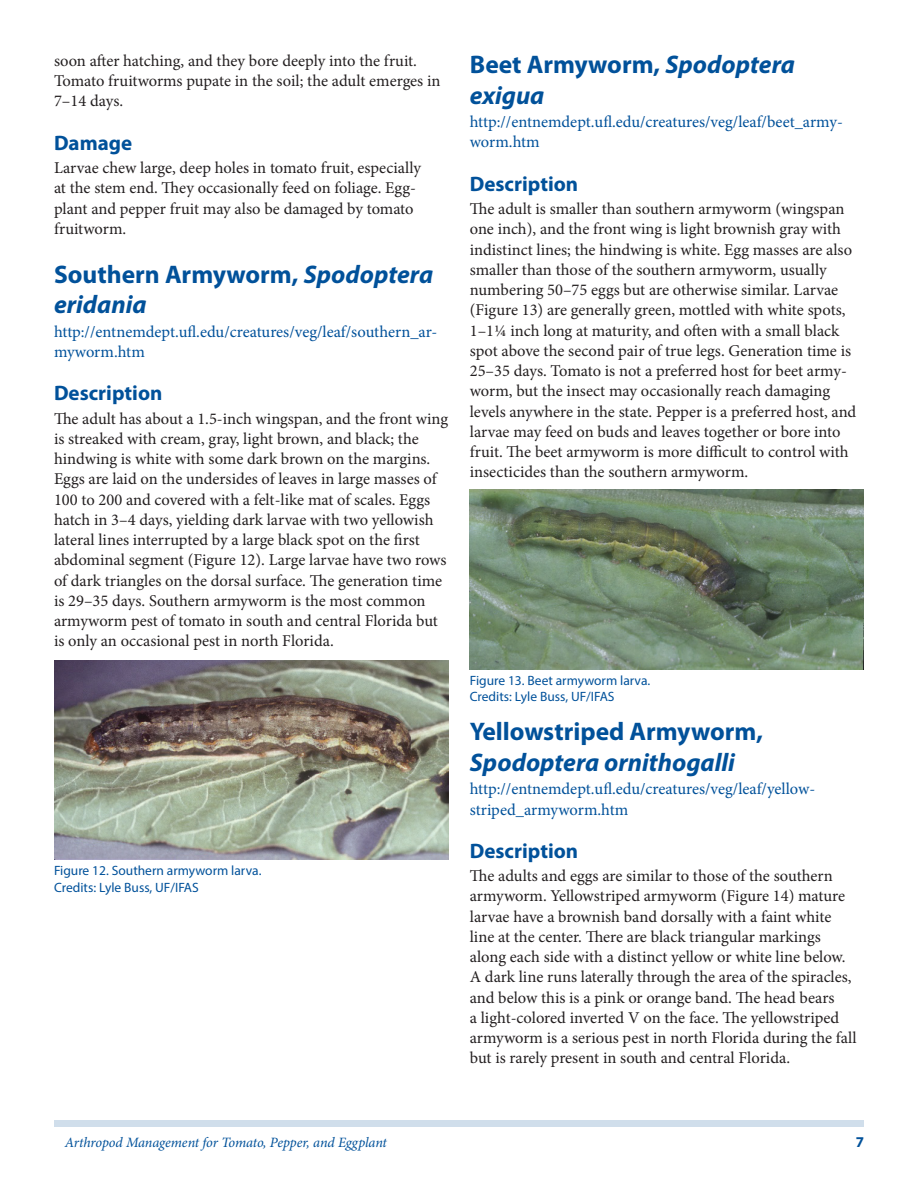
<style>
.page{position:relative;width:918px;height:1188px;background:#fff}
.page>*{position:absolute;margin:0;border:0;box-sizing:border-box;transform-origin:0 0}
.SectionHeading0{font:italic 700 25.5px/30.6px "Myriad Pro";color:#01519a}
.SectionHeading0-2{font:700 25.5px/30.6px "Myriad Pro";color:#01519a}
.SectionHeading1{font:700 21px "Myriad Pro";color:#01519a}
.Paragraph{font:16.5px/20.2px "Minion Pro";color:#231f20}
.Paragraph-2{font:16.5px/20.2px "Minion Pro";color:#01519a}
.t1{font:700 15px "Myriad Pro";color:#01519a}
.RunningTitleItalics{font:italic 14.25px "Minion Pro";letter-spacing:-.01em;color:#01519a}
.t2{font:13.5px/16.5px "Myriad Pro";color:#01519a}
.s1{font-style:normal}
.s2{font-style:italic}
</style>
<div class="page">
<div style="left:54px;top:1120px;width:810px;height:7px;background:#d0deeb"></div>
<img style="left:54px;top:661px;width:394px;height:199px">
<img style="left:470px;top:489px;width:394px;height:180px">
<p class="Paragraph" style="left:54px;top:51px;width:388px">soon after hatching, and they bore deeply into the fruit.<br>Tomato fruitworms pupate in the soil; the adult emerges in<br>7–14 days.</p>
<p class="SectionHeading1" style="left:54px;top:129px;width:80px">Damage</p>
<p class="Paragraph" style="left:54px;top:158px;width:369px">Larvae chew large, deep holes in tomato fruit, especially at the stem end. They occasionally feed on foliage. Egg&shy;plant and pepper fruit may also be damaged by tomato fruitworm.</p>
<p class="SectionHeading0" style="left:54px;top:258px;width:381px"><span class="s1">Southern Armyworm,</span> Spodoptera eridania</p>
<p class="Paragraph-2" style="left:54px;top:321px;width:385px">http://entnemdept.ufl.edu/creatures/veg/leaf/southern_ar&shy;myworm.htm</p>
<p class="SectionHeading1" style="left:54px;top:379px;width:110px">Description</p>
<p class="Paragraph" style="left:54px;top:408px;width:396px">The adult has about a 1.5-inch wingspan, and the front wing is streaked with cream, gray, light brown, and black; the hindwing is white with some dark brown on the margins.<br>Eggs are laid on the undersides of leaves in large masses of 100 to 200 and covered with a felt-like mat of scales. Eggs hatch in 3–4 days, yielding dark larvae with two yellowish lateral lines interrupted by a large black spot on the first abdominal segment (Figure 12). Large larvae have two rows of dark triangles on the dorsal surface. The generation time is 29–35 days. Southern armyworm is the most common armyworm pest of tomato in south and central Florida but is only an occasional pest in north Florida.</p>
<p class="t2" style="left:54px;top:862px;width:209px">Figure 12. Southern armyworm larva.<br>Credits: Lyle Buss, UF/IFAS</p>
<p class="SectionHeading0" style="left:470px;top:48px;width:327px"><span class="s1">Beet Armyworm,</span> Spodoptera exigua</p>
<p class="Paragraph-2" style="left:470px;top:112px;width:375px">http://entnemdept.ufl.edu/creatures/veg/leaf/beet_army&shy;worm.htm</p>
<p class="SectionHeading1" style="left:470px;top:170px;width:110px">Description</p>
<p class="Paragraph" style="left:470px;top:199px;width:388px">The adult is smaller than southern armyworm (wingspan one inch), and the front wing is light brownish gray with indistinct lines; the hindwing is white. Egg masses are also smaller than those of the southern armyworm, usually numbering 50–75 eggs but are otherwise similar. Larvae (Figure 13) are generally green, mottled with white spots, 1–1¼ inch long at maturity, and often with a small black spot above the second pair of true legs. Generation time is 25–35 days. Tomato is not a preferred host for beet army&shy;worm, but the insect may occasionally reach damaging levels anywhere in the state. Pepper is a preferred host, and larvae may feed on buds and leaves together or bore into fruit. The beet armyworm is more difficult to control with insecticides than the southern armyworm.</p>
<p class="t2" style="left:470px;top:672px;width:182px">Figure 13. Beet armyworm larva.<br>Credits: Lyle Buss, UF/IFAS</p>
<p class="SectionHeading0-2" style="left:470px;top:715px;width:295px">Yellowstriped Armyworm,<br><span class="s2">Spodoptera ornithogalli</span></p>
<p class="Paragraph-2" style="left:470px;top:779px;width:347px">http://entnemdept.ufl.edu/creatures/veg/leaf/yellow&shy;striped_armyworm.htm</p>
<p class="SectionHeading1" style="left:470px;top:837px;width:110px">Description</p>
<p class="Paragraph" style="left:470px;top:866px;width:388px">The adults and eggs are similar to those of the southern armyworm. Yellowstriped armyworm (Figure 14) mature larvae have a brownish band dorsally with a faint white line at the center. There are black triangular markings along each side with a distinct yellow or white line below.<br>A dark line runs laterally through the area of the spiracles, and below this is a pink or orange band. The head bears<br>a light-colored inverted V on the face. The yellowstriped armyworm is a serious pest in north Florida during the fall but is rarely present in south and central Florida.</p>
<p class="RunningTitleItalics" style="left:65px;top:1133px;width:324px">Arthropod Management for Tomato, Pepper, and Eggplant</p>
<p class="t1" style="left:856px;top:1133px;width:10px">7</p>
</div>
